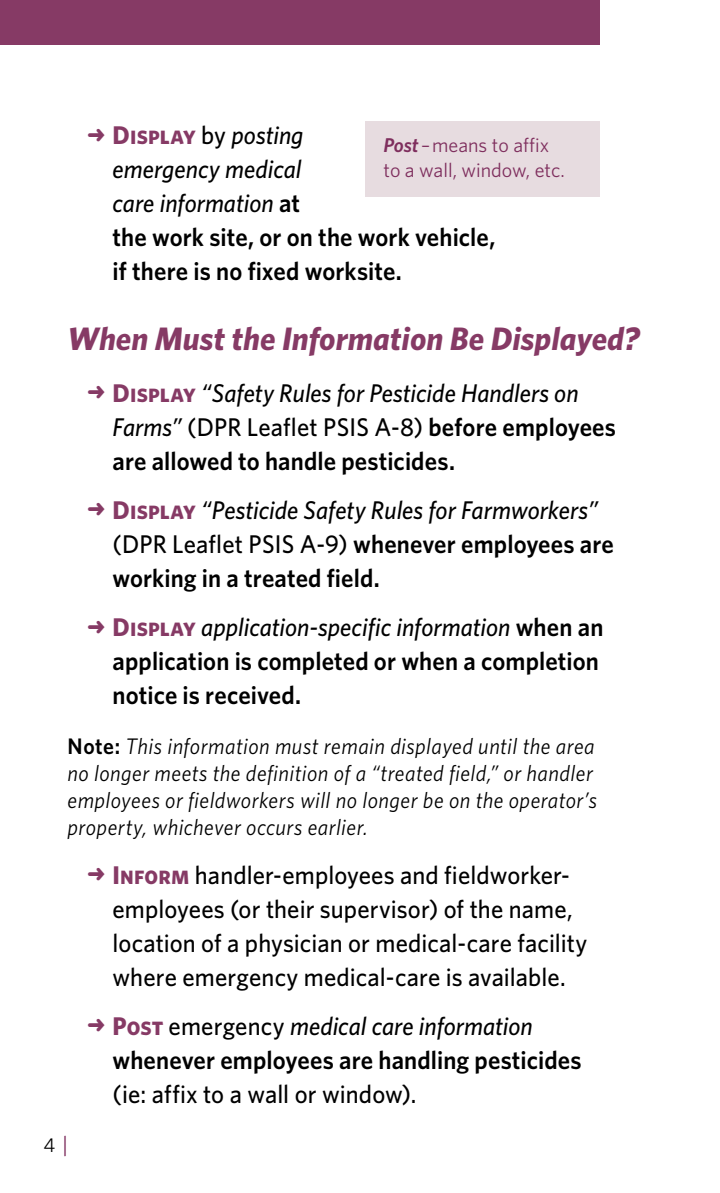
<style>
.page{position:relative;width:720px;height:1193px;background:#fff}
.page>*{position:absolute;margin:0;border:0;box-sizing:border-box;transform-origin:0 0}
.Heading{font:italic 700 32.5px "Whitney";color:#863a65}
.t1{font:600 25.5px/34px "Whitney";letter-spacing:.005em;color:#000;scale:.96 1}
.t2{font:500 25.5px/34px "Whitney";letter-spacing:.005em;color:#000;scale:.96 1}
.Note_text{font:italic 22.5px/27px "Whitney";letter-spacing:.02em;color:#000;scale:.96 1}
.IFC_Title{font:20px/25px "Whitney";color:#7f2f5e}
.t3{font:20px "Whitney";color:#000}
.s1{color:#863a65}
.s2{font-family:"Whitney Bold SC";font-weight:400;color:#863a65}
.s3{font-weight:500}
.s4{font-weight:500;font-style:italic}
.s5{font-weight:600;font-style:italic}
.s6{font-weight:600;font-style:normal}
.s7{font-size:22.5px;color:#7f2f5e}
</style>
<div class="page">
<div style="left:0;top:0;width:600px;height:45px;background:#863a65"></div>
<div style="left:365px;top:121px;width:235px;height:75px;background:#e7dce0"></div>
<p class="t1" style="left:112px;top:118px;width:400px;text-indent:-25px"><span class="s1">➜</span> <span class="s2">Display</span> <span class="s3">by</span> <span class="s4">posting<br>emergency medical<br>care information</span> at<br>the work site, or on the work vehicle, if there is no fixed worksite.</p>
<p class="IFC_Title" style="left:384px;top:132px;width:183px"><span class="s5">Post</span> – means to affix to a wall, window, etc.</p>
<p class="Heading" style="left:68px;top:320px;width:574px">When Must the Information Be Displayed?</p>
<p class="t1" style="left:112px;top:375px;width:526px;text-indent:-25px"><span class="s1">➜</span> <span class="s2">Display</span> <span class="s4">“Safety Rules for Pesticide Handlers on<br>Farms”</span> <span class="s3">(DPR Leaflet PSIS A-8)</span> before employees are allowed to handle pesticides.</p>
<p class="t1" style="left:112px;top:492px;width:524px;text-indent:-25px"><span class="s1">➜</span> <span class="s2">Display</span> <span class="s4">“Pesticide Safety Rules for Farmworkers” </span><span class="s3">(DPR Leaflet PSIS A-9)</span> whenever employees are working in a treated field.</p>
<p class="t1" style="left:112px;top:609px;width:513px;text-indent:-25px"><span class="s1">➜</span> <span class="s2">Display</span> <span class="s4">application-specific information</span> when an application is completed or when a completion notice is received.</p>
<p class="Note_text" style="left:68px;top:731px;width:553px"><span class="s6">Note:</span> This information must remain displayed until the area no longer meets the definition of a “treated field,” or handler employees or fieldworkers will no longer be on the operator’s property, whichever occurs earlier.</p>
<p class="t2" style="left:112px;top:857px;width:496px;text-indent:-25px"><span class="s1">➜</span> <span class="s2">Inform</span> handler-employees and fieldworker&shy;employees (or their supervisor) of the name, location of a physician or medical-care facility where emergency medical-care is available.</p>
<p class="t1" style="left:113px;top:1008px;width:490px;text-indent:-25px"><span class="s1">➜</span> <span class="s2">Post</span> <span class="s3">emergency</span> <span class="s4">medical care information </span>whenever employees are handling pesticides <span class="s3">(ie: affix to a wall or window).</span></p>
<p class="t3" style="left:44px;top:1133px;width:26px">4 <span class="s7">|</span></p>
</div>
